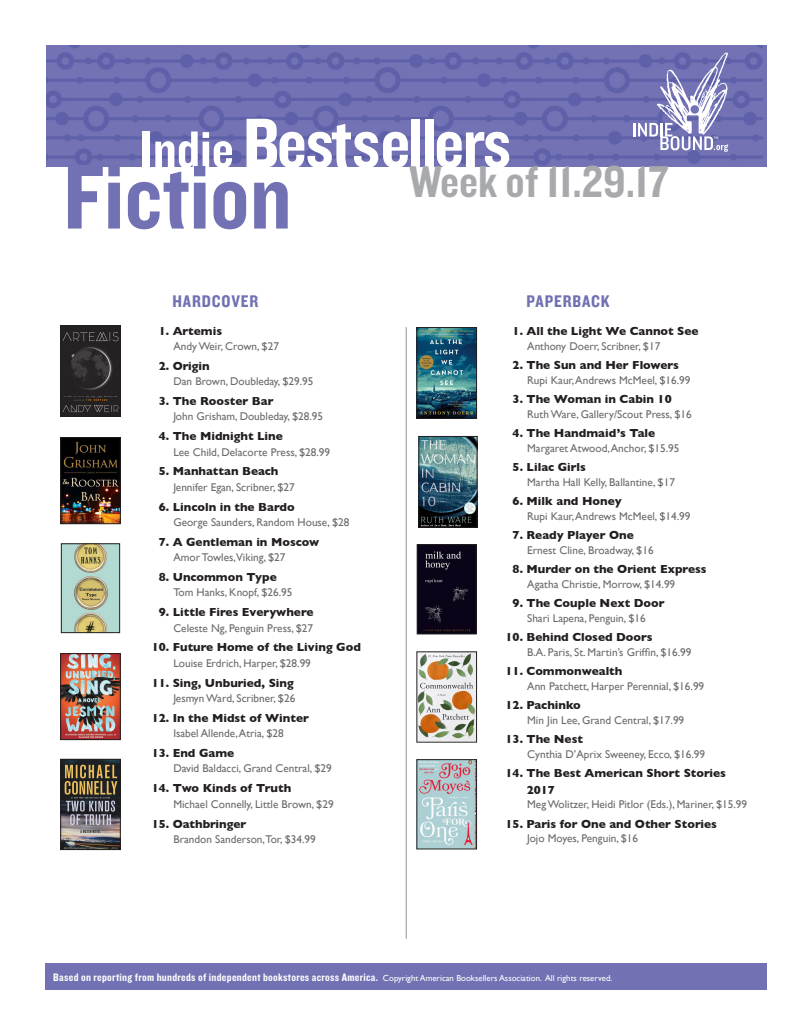
<style>
.page{position:relative;width:810px;height:1035px;background:#fff}
.page>*{position:absolute;margin:0;border:0;box-sizing:border-box;transform-origin:0 0}
.t1{font:95.5px "Knockout 50 Welterweight";color:#7171b3}
.t2{font:73.38px "Knockout 50 Welterweight";letter-spacing:-.03em;color:#fff}
.t3{font:46.25px "Knockout 50 Welterweight";color:#a8a9ad}
.t4{font:17.5px "Knockout 50 Welterweight";letter-spacing:.05em;color:#7171b3}
.BestsellerTitle{font:700 11.88px/16.6px "Gill Sans";color:#231f20}
.Body_Text_2{font:11.25px "Gill Sans";color:#6b6b6e}
.t5{font:11.25px "Knockout 50 Welterweight";letter-spacing:.025em;color:#fff}
.s1{font-size:54.25px}
.s2{font-family:"Gill Sans";font-size:8.75px}
</style>
<div class="page">
<img style="left:46px;top:45px;width:716px;height:122px">
<hr style="left:406px;top:327px;width:1px;height:612px;background:#939598">
<div style="left:45px;top:963px;width:722px;height:27px;background:#7171b3"></div>
<hr style="left:633px;top:123px;width:3px;height:14px;background:#fff">
<svg style="left:638px;top:52px;width:90px;height:100px"></svg>
<img style="left:62px;top:328px;width:56px;height:86px">
<div style="left:60px;top:326px;width:60px;height:90px;border:1px solid #231f20"></div>
<img style="left:62px;top:440px;width:56px;height:82px">
<div style="left:60px;top:438px;width:60px;height:86px;border:1px solid #231f20"></div>
<img style="left:62px;top:655px;width:56px;height:83px">
<div style="left:60px;top:653px;width:60px;height:87px;border:1px solid #231f20"></div>
<img style="left:63px;top:546px;width:55px;height:85px">
<div style="left:61px;top:544px;width:59px;height:89px;border:1px solid #231f20"></div>
<img style="left:62px;top:761px;width:56px;height:87px">
<div style="left:60px;top:759px;width:60px;height:91px;border:1px solid #231f20"></div>
<img style="left:419px;top:654px;width:56px;height:86px">
<div style="left:417px;top:652px;width:60px;height:90px;border:1px solid #231f20"></div>
<img style="left:419px;top:761px;width:56px;height:86px">
<div style="left:417px;top:759px;width:60px;height:90px;border:1px solid #231f20"></div>
<img style="left:419px;top:329px;width:56px;height:88px">
<div style="left:417px;top:327px;width:60px;height:92px;border:1px solid #231f20"></div>
<img style="left:419px;top:546px;width:55px;height:86px">
<div style="left:417px;top:544px;width:59px;height:90px;border:1px solid #231f20"></div>
<img style="left:421px;top:438px;width:54px;height:87px">
<div style="left:419px;top:436px;width:58px;height:91px;border:1px solid #231f20"></div>
<p class="t2" style="left:140px;top:95px;width:373px"><span class="s1">Indie</span> Bestsellers</p>
<p class="t1" style="left:63px;top:134px;width:230px">Fiction</p>
<p class="t3" style="left:409px;top:151px;width:261px">Week of 11.29.17</p>
<p class="t4" style="left:172px;top:290px;width:87px">HARDCOVER</p>
<p class="t4" style="left:527px;top:290px;width:85px">PAPERBACK</p>
<p class="BestsellerTitle" style="left:159px;top:322px;width:65px">1. Artemis</p>
<p class="Body_Text_2" style="left:173px;top:339px;width:107px">Andy Weir, Crown, $27</p>
<p class="BestsellerTitle" style="left:159px;top:357px;width:52px">2. Origin</p>
<p class="Body_Text_2" style="left:173px;top:375px;width:142px">Dan Brown, Doubleday, $29.95</p>
<p class="BestsellerTitle" style="left:159px;top:392px;width:116px">3. The Rooster Bar</p>
<p class="Body_Text_2" style="left:173px;top:410px;width:151px">John Grisham, Doubleday, $28.95</p>
<p class="BestsellerTitle" style="left:159px;top:428px;width:126px">4. The Midnight Line</p>
<p class="Body_Text_2" style="left:173px;top:445px;width:158px">Lee Child, Delacorte Press, $28.99</p>
<p class="BestsellerTitle" style="left:159px;top:463px;width:121px">5. Manhattan Beach</p>
<p class="Body_Text_2" style="left:173px;top:480px;width:123px">Jennifer Egan, Scribner, $27</p>
<p class="BestsellerTitle" style="left:159px;top:498px;width:137px">6. Lincoln in the Bardo</p>
<p class="Body_Text_2" style="left:173px;top:516px;width:178px">George Saunders, Random House, $28</p>
<p class="BestsellerTitle" style="left:159px;top:533px;width:162px">7. A Gentleman in Moscow</p>
<p class="Body_Text_2" style="left:173px;top:551px;width:114px">Amor Towles,Viking, $27</p>
<p class="BestsellerTitle" style="left:159px;top:568px;width:119px">8. Uncommon Type</p>
<p class="Body_Text_2" style="left:173px;top:586px;width:121px">Tom Hanks, Knopf, $26.95</p>
<p class="BestsellerTitle" style="left:159px;top:604px;width:156px">9. Little Fires Everywhere</p>
<p class="Body_Text_2" style="left:173px;top:621px;width:141px">Celeste Ng, Penguin Press, $27</p>
<p class="BestsellerTitle" style="left:152px;top:639px;width:211px">10. Future Home of the Living God</p>
<p class="Body_Text_2" style="left:173px;top:656px;width:139px">Louise Erdrich, Harper, $28.99</p>
<p class="BestsellerTitle" style="left:152px;top:674px;width:144px">11. Sing, Unburied, Sing</p>
<p class="Body_Text_2" style="left:173px;top:692px;width:123px">Jesmyn Ward, Scribner, $26</p>
<p class="BestsellerTitle" style="left:152px;top:709px;width:159px">12. In the Midst of Winter</p>
<p class="Body_Text_2" style="left:173px;top:727px;width:112px">Isabel Allende, Atria, $28</p>
<p class="BestsellerTitle" style="left:152px;top:745px;width:84px">13. End Game</p>
<p class="Body_Text_2" style="left:173px;top:762px;width:160px">David Baldacci, Grand Central, $29</p>
<p class="BestsellerTitle" style="left:152px;top:780px;width:141px">14. Two Kinds of Truth</p>
<p class="Body_Text_2" style="left:173px;top:797px;width:162px">Michael Connelly, Little Brown, $29</p>
<p class="BestsellerTitle" style="left:152px;top:815px;width:96px">15. Oathbringer</p>
<p class="Body_Text_2" style="left:173px;top:832px;width:144px">Brandon Sanderson,Tor, $34.99</p>
<p class="BestsellerTitle" style="left:513px;top:323px;width:188px">1. All the Light We Cannot See</p>
<p class="Body_Text_2" style="left:527px;top:340px;width:135px">Anthony Doerr, Scribner, $17</p>
<p class="BestsellerTitle" style="left:513px;top:357px;width:168px">2. The Sun and Her Flowers</p>
<p class="Body_Text_2" style="left:527px;top:374px;width:165px">Rupi Kaur, Andrews McMeel, $16.99</p>
<p class="BestsellerTitle" style="left:513px;top:391px;width:161px">3. The Woman in Cabin 10</p>
<p class="Body_Text_2" style="left:527px;top:408px;width:166px">Ruth Ware, Gallery/Scout Press, $16</p>
<p class="BestsellerTitle" style="left:513px;top:425px;width:144px">4. The Handmaid’s Tale</p>
<p class="Body_Text_2" style="left:527px;top:442px;width:154px">Margaret Atwood, Anchor, $15.95</p>
<p class="BestsellerTitle" style="left:513px;top:459px;width:75px">5. Lilac Girls</p>
<p class="Body_Text_2" style="left:527px;top:476px;width:149px">Martha Hall Kelly, Ballantine, $17</p>
<p class="BestsellerTitle" style="left:513px;top:493px;width:111px">6. Milk and Honey</p>
<p class="Body_Text_2" style="left:527px;top:510px;width:165px">Rupi Kaur, Andrews McMeel, $14.99</p>
<p class="BestsellerTitle" style="left:513px;top:527px;width:123px">7. Ready Player One</p>
<p class="Body_Text_2" style="left:527px;top:543px;width:128px">Ernest Cline, Broadway, $16</p>
<p class="BestsellerTitle" style="left:513px;top:561px;width:195px">8. Murder on the Orient Express</p>
<p class="Body_Text_2" style="left:527px;top:577px;width:150px">Agatha Christie, Morrow, $14.99</p>
<p class="BestsellerTitle" style="left:513px;top:595px;width:154px">9. The Couple Next Door</p>
<p class="Body_Text_2" style="left:527px;top:611px;width:120px">Shari Lapena, Penguin, $16</p>
<p class="BestsellerTitle" style="left:506px;top:629px;width:148px">10. Behind Closed Doors</p>
<p class="Body_Text_2" style="left:527px;top:645px;width:166px">B.A. Paris, St. Martin’s Griffin, $16.99</p>
<p class="BestsellerTitle" style="left:506px;top:663px;width:118px">11. Commonwealth</p>
<p class="Body_Text_2" style="left:527px;top:679px;width:179px">Ann Patchett, Harper Perennial, $16.99</p>
<p class="BestsellerTitle" style="left:506px;top:697px;width:77px">12. Pachinko</p>
<p class="Body_Text_2" style="left:527px;top:713px;width:159px">Min Jin Lee, Grand Central, $17.99</p>
<p class="BestsellerTitle" style="left:506px;top:731px;width:79px">13. The Nest</p>
<p class="Body_Text_2" style="left:527px;top:747px;width:179px">Cynthia D’Aprix Sweeney, Ecco, $16.99</p>
<p class="BestsellerTitle" style="left:527px;top:765px;width:201px;text-indent:-21px">14. The Best American Short Stories<br>2017</p>
<p class="Body_Text_2" style="left:527px;top:798px;width:222px">Meg Wolitzer, Heidi Pitlor (Eds.), Mariner, $15.99</p>
<p class="BestsellerTitle" style="left:506px;top:815px;width:213px">15. Paris for One and Other Stories</p>
<p class="Body_Text_2" style="left:527px;top:832px;width:113px">Jojo Moyes, Penguin, $16</p>
<p class="t5" style="left:53px;top:970px;width:561px">Based on reporting from hundreds of independent bookstores across America. <span class="s2">Copyright American Booksellers Association. All rights reserved.</span></p>
</div>
